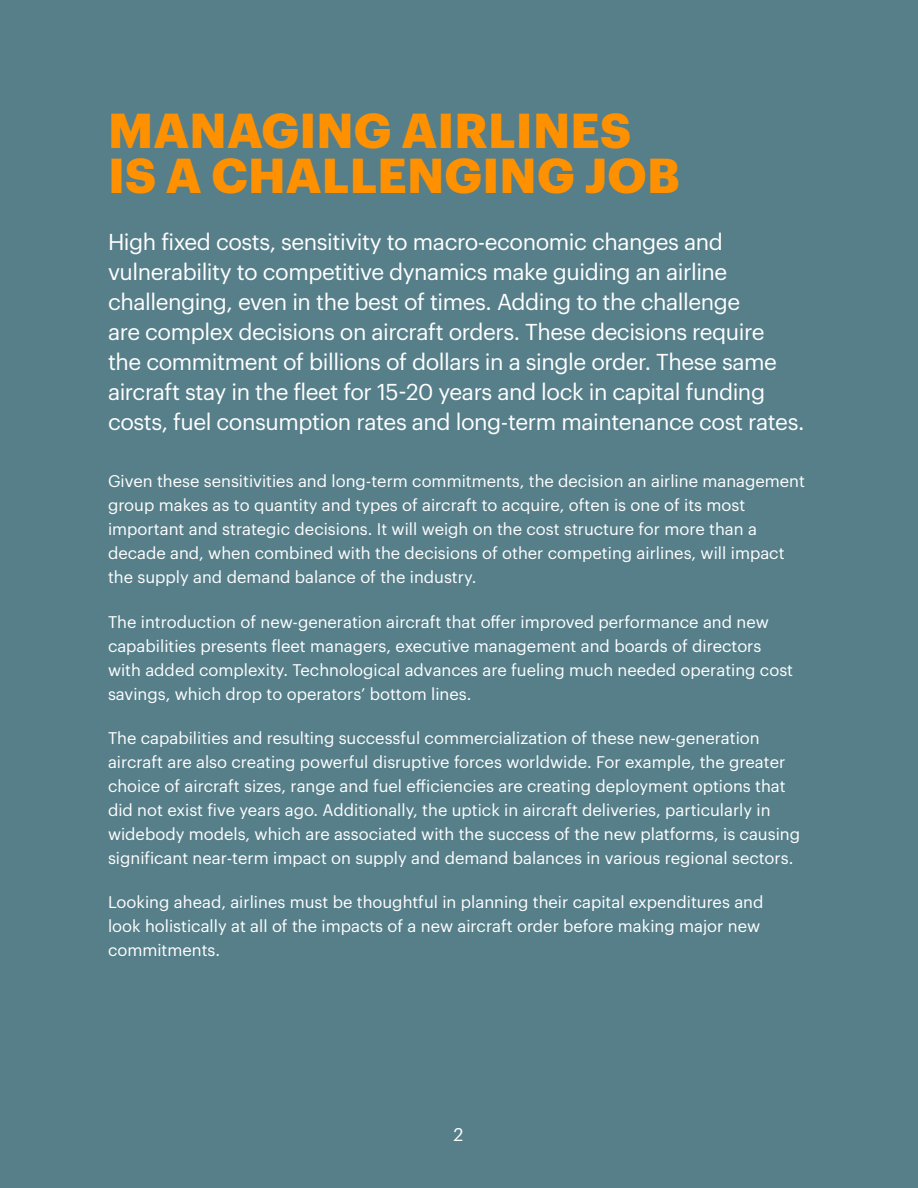
<style>
.page{position:relative;width:918px;height:1188px;background:#567f8a}
.page>*{position:absolute;margin:0;border:0;box-sizing:border-box;transform-origin:0 0}
.t1{font:700 48px/45px "Graphik";letter-spacing:.005em;color:#ff9100}
.t2{font:22.5px/30px "Graphik";letter-spacing:-.02em;color:#fff}
.t3{font:18px "Graphik";color:#fff}
.t4{font:16.5px/24px "Graphik";color:#fff}
</style>
<div class="page">
<h1 class="t1" style="left:108px;top:103px;width:573px">MANAGING AIRLINES<br>IS A CHALLENGING JOB</h1>
<p class="t2" style="left:108px;top:225px;width:698px">High fixed costs, sensitivity to macro-economic changes and vulnerability to competitive dynamics make guiding an airline challenging, even in the best of times. Adding to the challenge<br>are complex decisions on aircraft orders. These decisions require<br>the commitment of billions of dollars in a single order. These same aircraft stay in the fleet for 15-20 years and lock in capital funding costs, fuel consumption rates and long-term maintenance cost rates.</p>
<p class="t4" style="left:108px;top:468px;width:698px">Given these sensitivities and long-term commitments, the decision an airline management group makes as to quantity and types of aircraft to acquire, often is one of its most important and strategic decisions. It will weigh on the cost structure for more than a decade and, when combined with the decisions of other competing airlines, will impact the supply and demand balance of the industry.</p>
<p class="t4" style="left:108px;top:608px;width:687px">The introduction of new-generation aircraft that offer improved performance and new capabilities presents fleet managers, executive management and boards of directors with added complexity. Technological advances are fueling much needed operating cost savings, which drop to operators’ bottom lines.</p>
<p class="t4" style="left:108px;top:725px;width:694px">The capabilities and resulting successful commercialization of these new-generation aircraft are also creating powerful disruptive forces worldwide. For example, the greater choice of aircraft sizes, range and fuel efficiencies are creating deployment options that did not exist five years ago. Additionally, the uptick in aircraft deliveries, particularly in widebody models, which are associated with the success of the new platforms, is causing significant near-term impact on supply and demand balances in various regional sectors.</p>
<p class="t4" style="left:108px;top:889px;width:657px">Looking ahead, airlines must be thoughtful in planning their capital expenditures and look holistically at all of the impacts of a new aircraft order before making major new commitments.</p>
<p class="t3" style="left:453px;top:1121px;width:11px">2</p>
</div>
